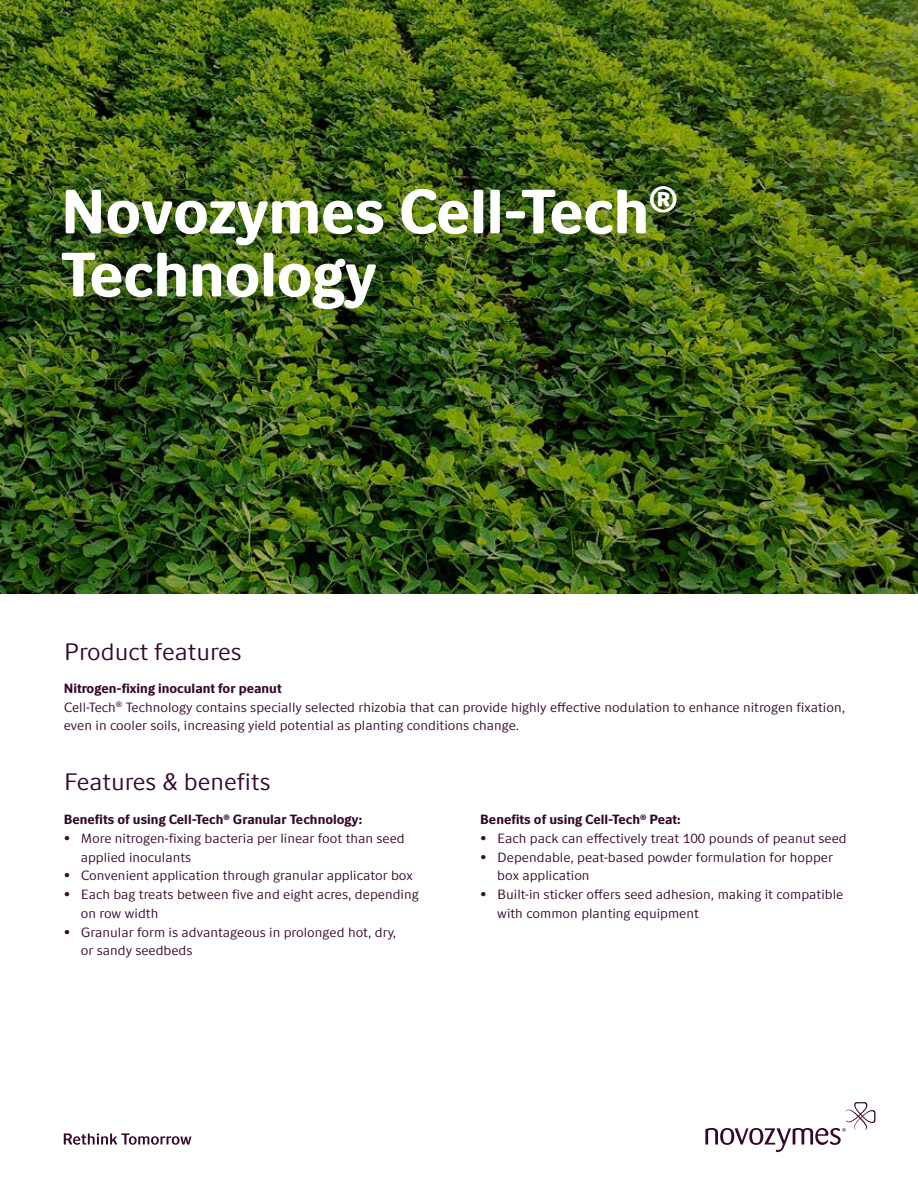
<style>
.page{position:relative;width:918px;height:1188px;background:#fff}
.page>*{position:absolute;margin:0;border:0;box-sizing:border-box;transform-origin:0 0}
.t1{font:700 63px/63px "Novozymes";letter-spacing:-.01em;color:#fff}
.t2{font:24px "Novozymes";color:#35072b}
.t3{font:13.5px/18.8px "Novozymes";color:#35072b}
.t4{font:700 13.5px "Novozymes";color:#35072b}
.s1{font-weight:700}
</style>
<div class="page">
<svg style="left:705px;top:1102px;width:170px;height:50px"></svg>
<svg style="left:64px;top:1133px;width:127px;height:12px"></svg>
<img style="left:0;top:0;width:918px;height:594px">
<h1 class="t1" style="left:61px;top:180px;width:619px">Novozymes Cell-Tech<sup>®<br></sup>Technology</h1>
<h2 class="t2" style="left:64px;top:638px;width:179px">Product features</h2>
<p class="t3" style="left:64px;top:679px;width:783px"><span class="s1">Nitrogen-fixing inoculant for peanut<br></span>Cell-Tech<sup>®</sup> Technology contains specially selected rhizobia that can provide highly effective nodulation to enhance nitrogen fixation, even in cooler soils, increasing yield potential as planting conditions change.</p>
<h2 class="t2" style="left:64px;top:768px;width:208px">Features &amp; benefits</h2>
<p class="t4" style="left:64px;top:812px;width:300px">Benefits of using Cell-Tech<sup>®</sup> Granular Technology:</p>
<p class="t3" style="left:81px;top:829px;width:325px;text-indent:-17px">• More nitrogen-fixing bacteria per linear foot than seed applied inoculants</p>
<p class="t3" style="left:64px;top:866px;width:351px">• Convenient application through granular applicator box</p>
<p class="t3" style="left:81px;top:885px;width:339px;text-indent:-17px">• Each bag treats between five and eight acres, depending on row width</p>
<p class="t3" style="left:81px;top:922px;width:317px;text-indent:-17px">• Granular form is advantageous in prolonged hot, dry, or sandy seedbeds</p>
<p class="t4" style="left:480px;top:812px;width:202px">Benefits of using Cell-Tech<sup>®</sup> Peat:</p>
<p class="t3" style="left:480px;top:829px;width:368px">• Each pack can effectively treat 100 pounds of peanut seed</p>
<p class="t3" style="left:497px;top:847px;width:337px;text-indent:-17px">• Dependable, peat-based powder formulation for hopper box application</p>
<p class="t3" style="left:497px;top:885px;width:348px;text-indent:-17px">• Built-in sticker offers seed adhesion, making it compatible with common planting equipment</p>
</div>
